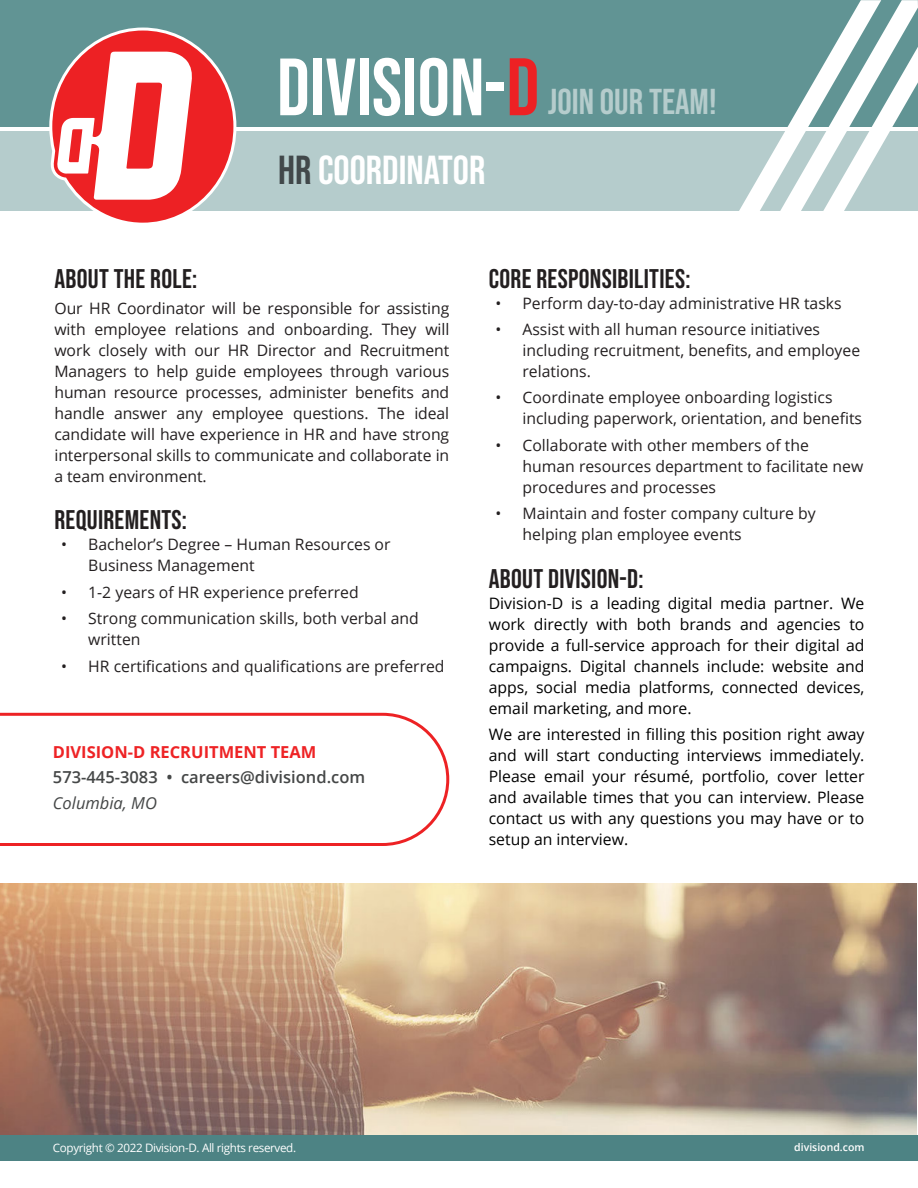
<style>
.page{position:relative;width:918px;height:1188px;background:#fff}
.page>*{position:absolute;margin:0;border:0;box-sizing:border-box;transform-origin:0 0}
.t1{font:81px "Bebas Neue";color:#fff}
.Case_study-_Header{font:40.5px "Bebas Neue";color:#fff}
.t2{font:36px "Bebas Neue";color:#b5cccc}
.Bebas_Heading{font:27px "Bebas Neue";letter-spacing:.01em;color:#231f20}
.Body{font:27px "Bebas Neue";letter-spacing:.01em;color:#231f20}
.Body-2{font:600 16.5px/25.5px "Open Sans";color:#454747}
.Body-3{font:15.75px/21px "Open Sans";color:#231f20}
.Body-4{font:15.75px/21px "Open Sans";color:#000;text-align:justify}
.t3{font:11.7px "Open Sans";letter-spacing:-.03em;color:#fff}
.t4{font:600 10.5px "Open Sans";color:#fff}
.s1{font-size:81.3px;color:#ed2124}
.s2{color:#41484a}
.s3{font-weight:700;color:#ee2325}
.s4{font-weight:400;font-style:italic}
</style>
<div class="page">
<img style="left:0;top:883px;width:917px;height:252px">
<div style="left:0;top:131px;width:918px;height:80px;background:#b5cccc"></div>
<div style="left:0;top:0;width:918px;height:127px;background:#619494"></div>
<svg style="left:739px;top:0;width:179px;height:211px"></svg>
<svg style="left:49px;top:28px;width:187px;height:195px"></svg>
<div style="left:0;top:1136px;width:918px;height:25px;background:#4d8384"></div>
<svg style="left:0;top:713px;width:449px;height:133px"></svg>
<h1 class="t1" style="left:277px;top:41px;width:264px">DIVISION-<span class="s1">D</span></h1>
<h3 class="t2" style="left:548px;top:81px;width:170px">JOIN OUR TEAM!</h3>
<p class="Case_study-_Header" style="left:278px;top:147px;width:209px"><span class="s2">HR</span> COORDINATOR</p>
<p class="Body" style="left:54px;top:263px;width:144px">ABOUT THE ROLE:</p>
<p class="Body-3" style="left:54px;top:297px;width:396px;text-align:justify">Our HR Coordinator will be responsible for assisting with employee relations and onboarding. They will work closely with our HR Director and Recruitment Managers to help guide employees through various human resource processes, administer benefits and handle answer any employee questions. The ideal candidate will have experience in HR and have strong interpersonal skills to communicate and collaborate in a team environment.</p>
<p class="Bebas_Heading" style="left:54px;top:505px;width:134px">REQUIREMENTS:</p>
<p class="Body-3" style="left:88px;top:534px;width:304px;text-indent:-27px">• Bachelor’s Degree – Human Resources or<br>Business Management</p>
<p class="Body-3" style="left:61px;top:581px;width:299px">• 1-2 years of HR experience preferred</p>
<p class="Body-3" style="left:88px;top:608px;width:332px;text-indent:-27px">• Strong communication skills, both verbal and written</p>
<p class="Body-3" style="left:61px;top:655px;width:385px">• HR certifications and qualifications are preferred</p>
<p class="Body-2" style="left:53px;top:739px;width:314px"><span class="s3">DIVISION-D RECRUITMENT TEAM<br></span>573-445-3083 • careers@divisiond.com<br><span class="s4">Columbia, MO</span></p>
<p class="Bebas_Heading" style="left:489px;top:263px;width:203px">CORE RESPONSIBILITIES:</p>
<p class="Body-3" style="left:496px;top:292px;width:348px">• Perform day-to-day administrative HR tasks</p>
<p class="Body-3" style="left:523px;top:318px;width:339px;text-indent:-27px">• Assist with all human resource initiatives including recruitment, benefits, and employee relations.</p>
<p class="Body-3" style="left:523px;top:387px;width:341px;text-indent:-27px">• Coordinate employee onboarding logistics including paperwork, orientation, and benefits</p>
<p class="Body-3" style="left:523px;top:434px;width:342px;text-indent:-27px">• Collaborate with other members of the human resources department to facilitate new procedures and processes</p>
<p class="Body-3" style="left:523px;top:503px;width:295px;text-indent:-27px">• Maintain and foster company culture by helping plan employee events</p>
<p class="Bebas_Heading" style="left:489px;top:563px;width:156px">ABOUT DIVISION-D:</p>
<p class="Body-4" style="left:489px;top:592px;width:377px">Division-D is a leading digital media partner. We work directly with both brands and agencies to provide a full-service approach for their digital ad campaigns. Digital channels include: website and apps, social media platforms, connected devices, email marketing, and more.</p>
<p class="Body-4" style="left:489px;top:723px;width:377px">We are interested in filling this position right away and will start conducting interviews immediately.<br>Please email your résumé, portfolio, cover letter and available times that you can interview. Please contact us with any questions you may have or to setup an interview.</p>
<p class="t3" style="left:53px;top:1140px;width:245px">Copyright © 2022 Division-D. All rights reserved.</p>
<p class="t4" style="left:794px;top:1140px;width:72px">divisiond.com</p>
</div>
